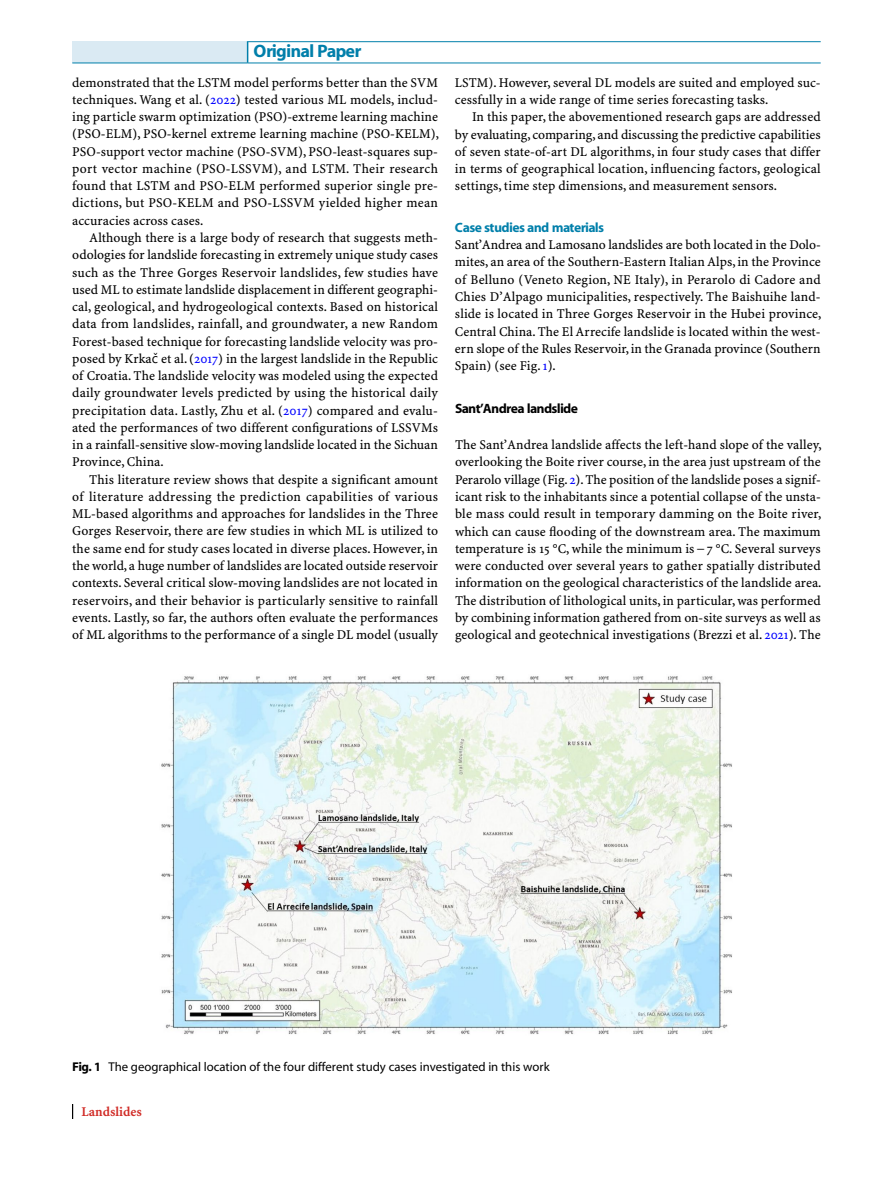
<style>
.page{position:relative;width:893px;height:1187px;background:#fff}
.page>*{position:absolute;margin:0;border:0;box-sizing:border-box;transform-origin:0 0}
.t1{font:700 18px "S Myriad";color:#007faa}
.t2{font:13.5px/17.2px "S Minion Plus";letter-spacing:.005em;color:#000;text-align:justify}
.t3{font:700 13.5px "S Myriad";color:#007faa}
.t4{font:700 13.5px "S Myriad";color:#000}
.t5{font:13.5px "S Minion Plus Bold 3";color:#d12d28}
.t6{font:12.75px "S Myriad";color:#000}
.s1{color:#00f}
.s2{font-family:"Segoe UI"}
.s3{font-weight:700}
</style>
<div class="page">
<div style="left:72px;top:42px;width:176px;height:21px;background:#daeaf3"></div>
<svg style="left:247px;top:42px;width:1px;height:21px"></svg>
<hr style="left:72px;top:63px;width:176px;height:1px;background:#007faa">
<hr style="left:247px;top:41px;width:574px;height:1px;background:#007faa">
<hr style="left:248px;top:63px;width:573px;height:1px;background:#007faa">
<svg style="left:72px;top:1104px;width:1px;height:14px"></svg>
<img style="left:161px;top:676px;width:571px;height:358px">
<h1 class="t1" style="left:254px;top:42px;width:108px">Original Paper</h1>
<p class="t2" style="left:72px;top:74px;width:368px">demonstrated that the LSTM model performs better than the SVM techniques. Wang et al. (<span class="s1">2022</span>) tested various ML models, includ&shy;ing particle swarm optimization (PSO)-extreme learning machine (PSO-ELM), PSO-kernel extreme learning machine (PSO-KELM), PSO-support vector machine (PSO-SVM), PSO-least-squares sup&shy;port vector machine (PSO-LSSVM), and LSTM. Their research found that LSTM and PSO-ELM performed superior single pre&shy;dictions, but PSO-KELM and PSO-LSSVM yielded higher mean accuracies across cases.</p>
<p class="t2" style="left:72px;top:229px;width:367px;text-indent:17px">Although there is a large body of research that suggests meth&shy;odologies for landslide forecasting in extremely unique study cases such as the Three Gorges Reservoir landslides, few studies have used ML to estimate landslide displacement in different geographi&shy;cal, geological, and hydrogeological contexts. Based on historical data from landslides, rainfall, and groundwater, a new Random Forest-based technique for forecasting landslide velocity was pro&shy;posed by Krka<span class="s2">č</span> et al. (<span class="s1">2017</span>) in the largest landslide in the Republic of Croatia. The landslide velocity was modeled using the expected daily groundwater levels predicted by using the historical daily precipitation data. Lastly, Zhu et al. (<span class="s1">2017</span>) compared and evalu&shy;ated the performances of two different configurations of LSSVMs in a rainfall-sensitive slow-moving landslide located in the Sichuan Province, China.</p>
<p class="t2" style="left:72px;top:471px;width:367px;text-indent:17px">This literature review shows that despite a significant amount of literature addressing the prediction capabilities of various ML-based algorithms and approaches for landslides in the Three Gorges Reservoir, there are few studies in which ML is utilized to the same end for study cases located in diverse places. However, in the world, a huge number of landslides are located outside reservoir contexts. Several critical slow-moving landslides are not located in reservoirs, and their behavior is particularly sensitive to rainfall events. Lastly, so far, the authors often evaluate the performances of ML algorithms to the performance of a single DL model (usually</p>
<p class="t2" style="left:455px;top:74px;width:367px">LSTM). However, several DL models are suited and employed suc&shy;cessfully in a wide range of time series forecasting tasks.</p>
<p class="t2" style="left:455px;top:108px;width:367px;text-indent:17px">In this paper, the abovementioned research gaps are addressed by evaluating, comparing, and discussing the predictive capabilities of seven state-of-art DL algorithms, in four study cases that differ in terms of geographical location, influencing factors, geological settings, time step dimensions, and measurement sensors.</p>
<p class="t3" style="left:455px;top:220px;width:150px">Case studies and materials</p>
<p class="t2" style="left:455px;top:236px;width:368px">Sant’Andrea and Lamosano landslides are both located in the Dolo&shy;mites, an area of the Southern-Eastern Italian Alps, in the Province of Belluno (Veneto Region, NE Italy), in Perarolo di Cadore and Chies D’Alpago municipalities, respectively. The Baishuihe land&shy;slide is located in Three Gorges Reservoir in the Hubei province, Central China. The El Arrecife landslide is located within the west&shy;ern slope of the Rules Reservoir, in the Granada province (Southern Spain) (see Fig. <span class="s1">1</span>).</p>
<p class="t4" style="left:455px;top:401px;width:124px">Sant’Andrea landslide</p>
<p class="t2" style="left:455px;top:436px;width:368px">The Sant’Andrea landslide affects the left-hand slope of the valley, overlooking the Boite river course, in the area just upstream of the Perarolo village (Fig. <span class="s1">2</span>). The position of the landslide poses a signif&shy;icant risk to the inhabitants since a potential collapse of the unsta&shy;ble mass could result in temporary damming on the Boite river, which can cause flooding of the downstream area. The maximum temperature is 15 °C, while the minimum is−7 °C. Several surveys were conducted over several years to gather spatially distributed information on the geological characteristics of the landslide area.<br>The distribution of lithological units, in particular, was performed by combining information gathered from on-site surveys as well as geological and geotechnical investigations (Brezzi et al. <span class="s1">2021</span>). The</p>
<p class="t6" style="left:72px;top:1059px;width:479px"><span class="s3">Fig. 1</span> The geographical location of the four different study cases investigated in this work</p>
<p class="t5" style="left:81px;top:1103px;width:62px">Landslides</p>
</div>
